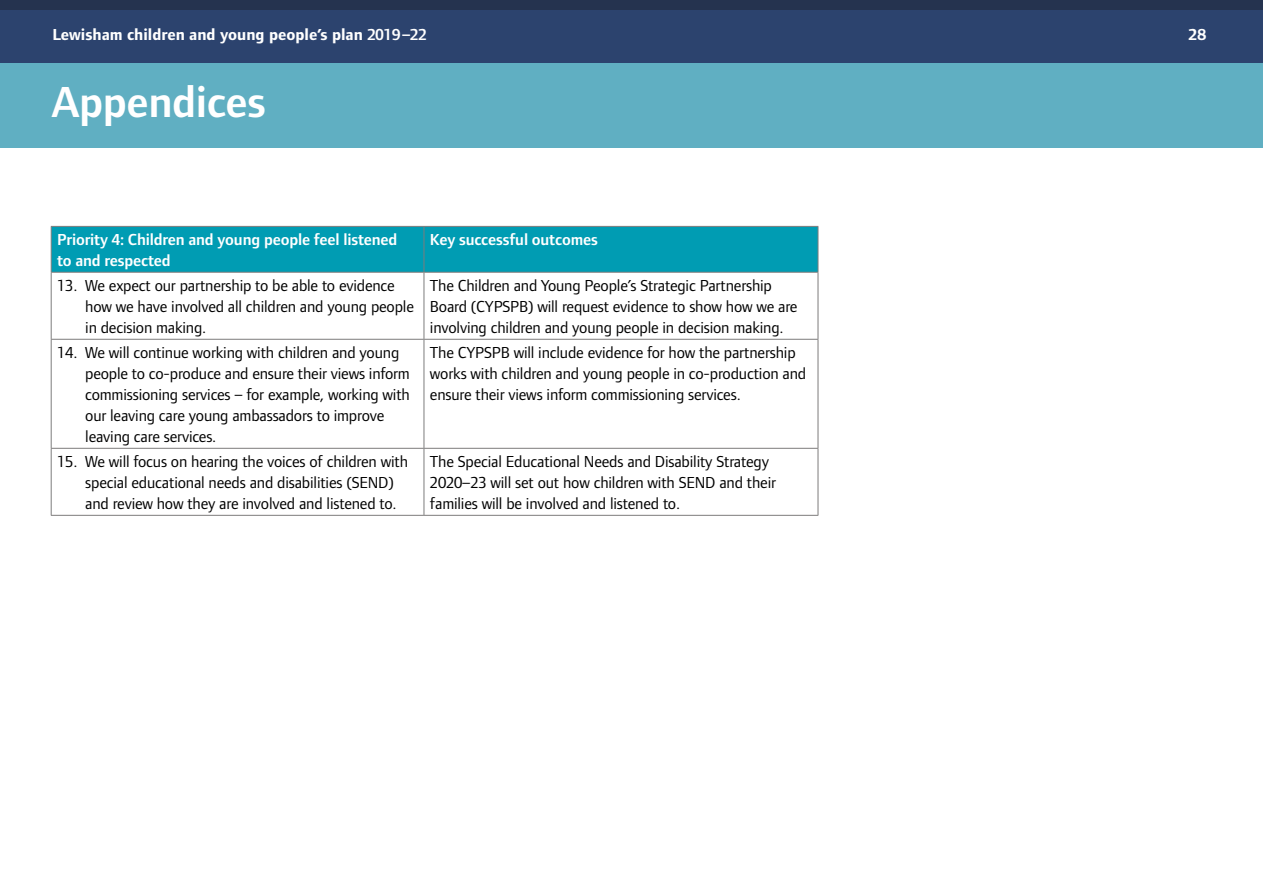
<style>
.page{position:relative;width:1263px;height:893px;background:#fff}
.page>*{position:absolute;margin:0;border:0;box-sizing:border-box;transform-origin:0 0}
.H1_Chapter_heading{font:600 45px "Foundry Form Sans";letter-spacing:-.01em;color:#fff}
.P_Box_copy{font:16.5px/21px "Foundry Form Sans";letter-spacing:-.01em;color:#000}
.P_Box_copy-2{font:600 16.5px/21px "Foundry Form Sans";letter-spacing:-.01em;color:#fff}
.t1{font:700 16.5px "Foundry Form Sans";color:#fff}
.s1{font-weight:600}
</style>
<div class="page">
<div style="left:0;top:0;width:1263px;height:63px;background:#2c436e"></div>
<div style="left:0;top:63px;width:1263px;height:84px;background:#60afc2"></div>
<div style="left:0;top:0;width:1263px;height:10px;background:#25334f"></div>
<div style="left:52px;top:227px;width:766px;height:45px;background:#009cb3"></div>
<svg style="left:52px;top:273px;width:766px;height:242px"></svg>
<hr style="left:51px;top:226px;width:373px;height:1px;background:#7d7c7c">
<hr style="left:51px;top:227px;width:1px;height:45px;background:#7d7c7c">
<hr style="left:424px;top:226px;width:394px;height:1px;background:#7d7c7c">
<hr style="left:424px;top:227px;width:1px;height:45px;background:#7d7c7c">
<hr style="left:818px;top:227px;width:1px;height:45px;background:#7d7c7c">
<hr style="left:51px;top:272px;width:373px;height:1px;background:#7d7c7c">
<hr style="left:51px;top:273px;width:1px;height:66px;background:#7d7c7c">
<hr style="left:424px;top:272px;width:394px;height:1px;background:#7d7c7c">
<hr style="left:424px;top:273px;width:1px;height:66px;background:#7d7c7c">
<hr style="left:818px;top:273px;width:1px;height:66px;background:#7d7c7c">
<hr style="left:51px;top:339px;width:373px;height:1px;background:#7d7c7c">
<hr style="left:51px;top:340px;width:1px;height:108px;background:#7d7c7c">
<hr style="left:424px;top:339px;width:394px;height:1px;background:#7d7c7c">
<hr style="left:424px;top:340px;width:1px;height:108px;background:#7d7c7c">
<hr style="left:818px;top:340px;width:1px;height:108px;background:#7d7c7c">
<hr style="left:51px;top:448px;width:373px;height:1px;background:#7d7c7c">
<hr style="left:51px;top:449px;width:1px;height:66px;background:#7d7c7c">
<hr style="left:424px;top:448px;width:394px;height:1px;background:#7d7c7c">
<hr style="left:424px;top:449px;width:1px;height:66px;background:#7d7c7c">
<hr style="left:818px;top:449px;width:1px;height:66px;background:#7d7c7c">
<hr style="left:51px;top:515px;width:373px;height:1px;background:#7d7c7c">
<hr style="left:424px;top:515px;width:394px;height:1px;background:#7d7c7c">
<p class="t1" style="left:52px;top:26px;width:376px">Lewisham children and young people’s plan <span class="s1">2019–22</span></p>
<p class="t1" style="left:1188px;top:26px;width:19px">28</p>
<h1 class="H1_Chapter_heading" style="left:51px;top:77px;width:216px">Appendices</h1>
<p class="P_Box_copy-2" style="left:57px;top:229px;width:342px">Priority 4: Children and young people feel listened to and respected</p>
<p class="P_Box_copy-2" style="left:430px;top:229px;width:169px">Key successful outcomes</p>
<p class="P_Box_copy" style="left:85px;top:275px;width:330px;text-indent:-28px">13. We expect our partnership to be able to evidence how we have involved all children and young people in decision making.</p>
<p class="P_Box_copy" style="left:430px;top:275px;width:369px">The Children and Young People’s Strategic Partnership<br>Board (CYPSPB) will request evidence to show how we are involving children and young people in decision making.</p>
<p class="P_Box_copy" style="left:85px;top:342px;width:326px;text-indent:-28px">14. We will continue working with children and young people to co-produce and ensure their views inform commissioning services – for example, working with our leaving care young ambassadors to improve leaving care services.</p>
<p class="P_Box_copy" style="left:430px;top:342px;width:378px">The CYPSPB will include evidence for how the partnership works with children and young people in co-production and ensure their views inform commissioning services.</p>
<p class="P_Box_copy" style="left:85px;top:451px;width:324px;text-indent:-28px">15. We will focus on hearing the voices of children with special educational needs and disabilities (SEND) and review how they are involved and listened to.</p>
<p class="P_Box_copy" style="left:430px;top:451px;width:348px">The Special Educational Needs and Disability Strategy<br>2020–23 will set out how children with SEND and their families will be involved and listened to.</p>
</div>
